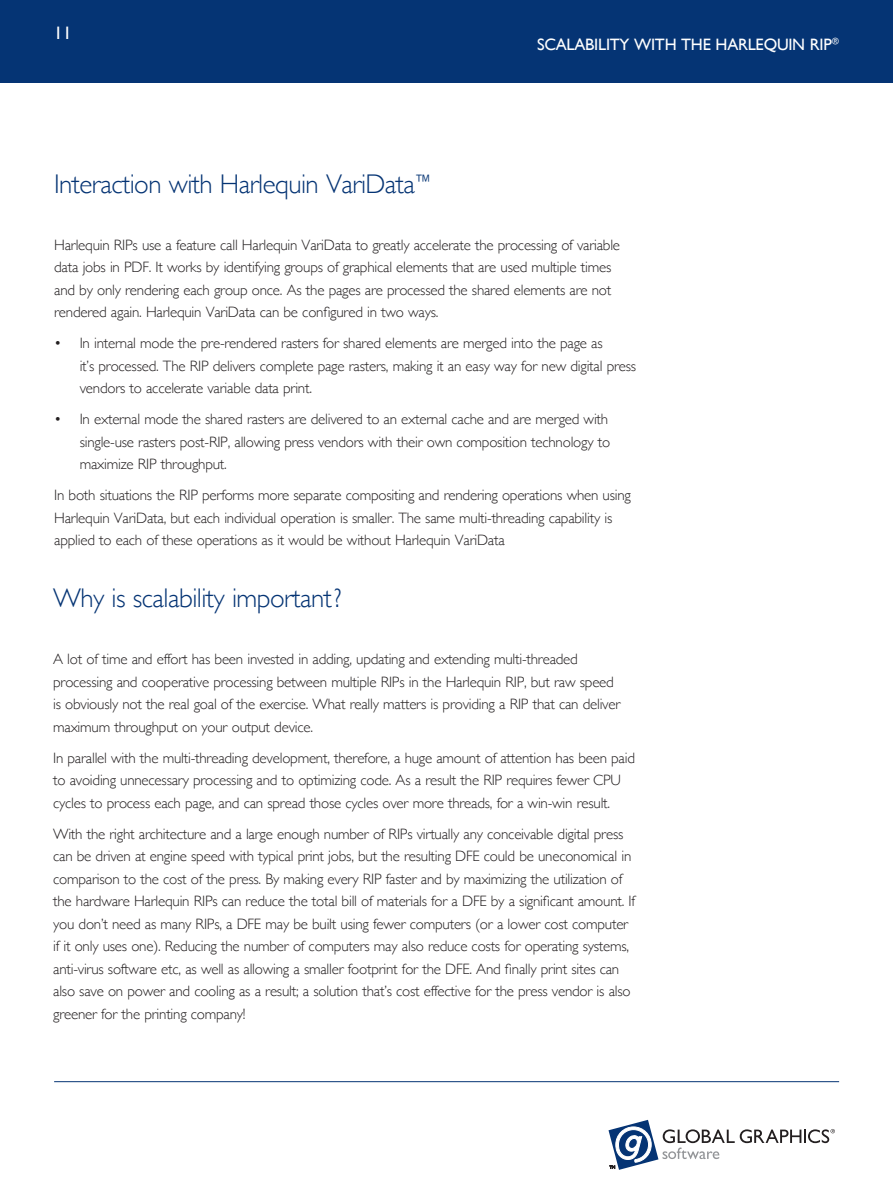
<style>
.page{position:relative;width:893px;height:1191px;background:#fff}
.page>*{position:absolute;margin:0;border:0;box-sizing:border-box;transform-origin:0 0}
._4_Text{font:300 27px "Gill Sans";letter-spacing:-.02em;color:#053474}
.t1{font:18px "Gill Sans";color:#fff}
.t2{font:16.5px "Gill Sans";letter-spacing:-.015em;color:#fff}
._4_Text-2{font:300 15px/22.5px "Gill Sans";letter-spacing:-.015em;color:#231f20}
.t3{font:9px "Gill Sans";color:#fff}
.s1{font-style:inherit}
</style>
<div class="page">
<svg style="left:608px;top:1119px;width:227px;height:50px"></svg>
<hr style="left:54px;top:1081px;width:785px;height:1px;background:#053474">
<hr style="left:0;top:81px;width:893px;height:2px;background:#007cb6">
<div style="left:0;top:0;width:893px;height:82px;background:#053474"></div>
<p class="t1" style="left:54px;top:23px;width:19px">11</p>
<p class="_4_Text" style="left:54px;top:163px;width:379px">Interaction with Harlequin VariData<sup>™</sup></p>
<p class="t3" style="left:832px;top:35px;width:8px">®</p>
<p class="t2" style="left:537px;top:35px;width:296px">SCALABILITY WITH THE HARLEQUIN RIP</p>
<p class="_4_Text-2" style="left:54px;top:233px;width:567px">Harlequin RIPs use a feature call Harlequin VariData to greatly accelerate the processing of variable data jobs in PDF. It works by identifying groups of graphical elements that are used multiple times and by only rendering each group once. As the pages are processed the shared elements are not rendered again. Harlequin VariData can be configured in two ways.</p>
<p class="_4_Text-2" style="left:80px;top:331px;width:558px;text-indent:-26px">• In internal mode the pre-rendered rasters for shared elements are merged into the page as<br>it’s processed. The RIP delivers complete page rasters, making it an easy way for new digital press vendors to accelerate variable data print.</p>
<p class="_4_Text-2" style="left:80px;top:407px;width:532px;text-indent:-26px">• In external mode the shared rasters are delivered to an external cache and are merged with single-use rasters post-RIP, allowing press vendors with their own composition technology to maximize RIP throughput.</p>
<p class="_4_Text-2" style="left:54px;top:483px;width:578px">In both situations the RIP performs more separate compositing and rendering operations when using<br>Harlequin VariData, but each individual operation is smaller. The same multi-threading capability is applied to each of these operations as it would be without Harlequin VariData</p>
<p class="_4_Text" style="left:53px;top:576px;width:290px">Why is scalability important <span class="s1">?</span></p>
<p class="_4_Text-2" style="left:53px;top:647px;width:569px">A lot of time and effort has been invested in adding, updating and extending multi-threaded processing and cooperative processing between multiple RIPs in the Harlequin RIP, but raw speed is obviously not the real goal of the exercise. What really matters is providing a RIP that can deliver maximum throughput on your output device.</p>
<p class="_4_Text-2" style="left:53px;top:746px;width:583px">In parallel with the multi-threading development, therefore, a huge amount of attention has been paid to avoiding unnecessary processing and to optimizing code. As a result the RIP requires fewer CPU cycles to process each page, and can spread those cycles over more threads, for a win-win result.</p>
<p class="_4_Text-2" style="left:53px;top:822px;width:583px">With the right architecture and a large enough number of RIPs virtually any conceivable digital press can be driven at engine speed with typical print jobs, but the resulting DFE could be uneconomical in comparison to the cost of the press. By making every RIP faster and by maximizing the utilization of the hardware Harlequin RIPs can reduce the total bill of materials for a DFE by a significant amount. If you don’t need as many RIPs, a DFE may be built using fewer computers (or a lower cost computer if it only uses one). Reducing the number of computers may also reduce costs for operating systems, anti-virus software etc, as well as allowing a smaller footprint for the DFE. And finally print sites can also save on power and cooling as a result; a solution that’s cost effective for the press vendor is also greener for the printing company!</p>
</div>
